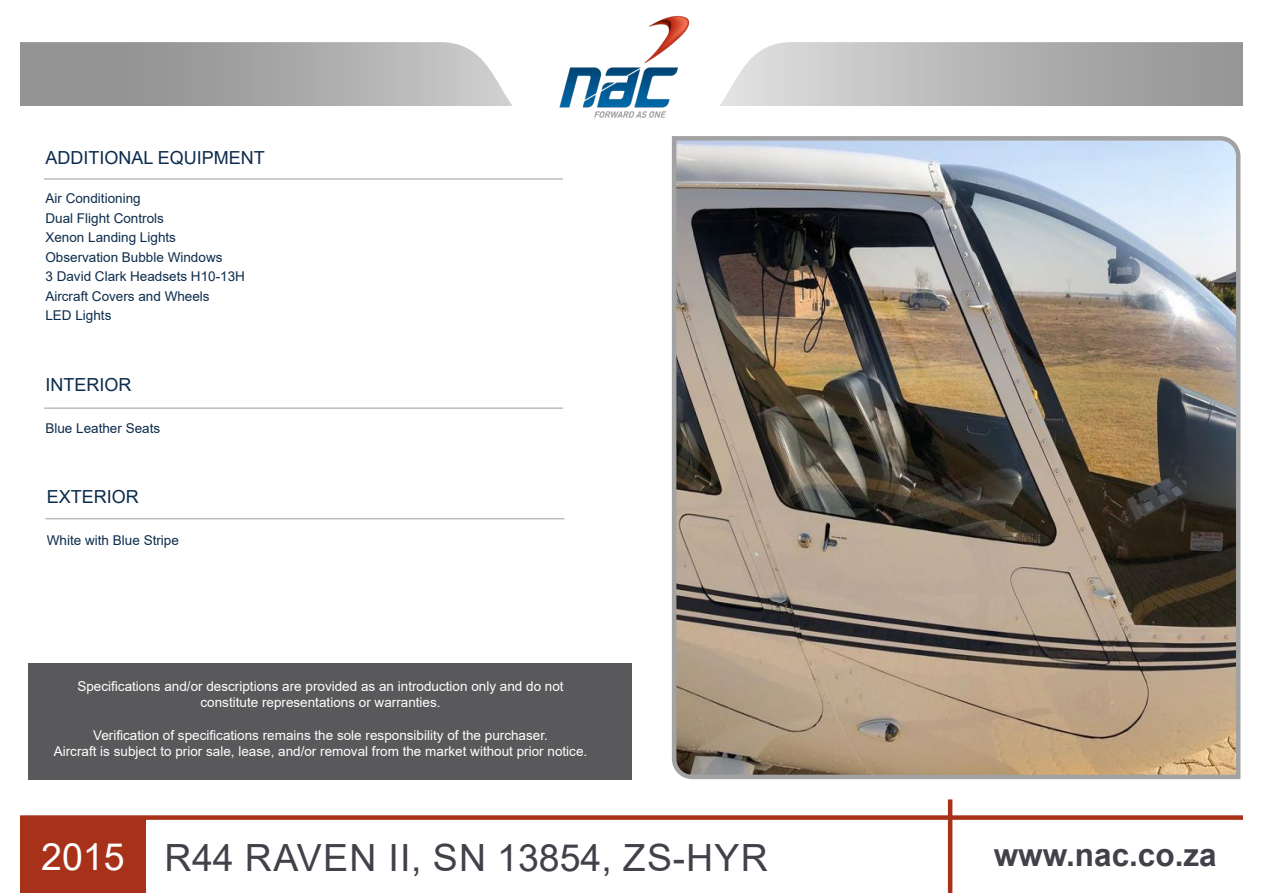
<style>
.page{position:relative;width:1263px;height:893px;background:#fff}
.page>*{position:absolute;margin:0;border:0;box-sizing:border-box;transform-origin:0 0}
.t1{font:37.5px "Arial";letter-spacing:.01em;color:#434049}
.t2{font:700 31.5px "Arial";color:#434049}
.t3{font:18px "Arial";color:#0d2c4c}
.t4{font:13.5px "Arial";color:#fff}
.t5{font:13.5px "Arial";color:#0d2c4c}
.s1{color:#fff}
</style>
<div class="page">
<hr style="left:44px;top:178px;width:519px;height:2px;background:#bdbdbd">
<img style="left:672px;top:136px;width:569px;height:644px">
<hr style="left:44px;top:407px;width:519px;height:2px;background:#bdbdbd">
<hr style="left:45px;top:518px;width:519px;height:1px;background:#bdbdbd">
<div style="left:28px;top:663px;width:603px;height:116px;background:#59595c"></div>
<svg style="left:20px;top:42px;width:493px;height:64px;background:#ababab"></svg>
<svg style="left:720px;top:42px;width:523px;height:64px;background:#b9b9b9"></svg>
<hr style="left:948px;top:799px;width:4px;height:94px;background:#a8311a">
<div style="left:0;top:815px;width:1244px;height:5px;background:#a8311a"></div>
<div style="left:1px;top:817px;width:145px;height:75px;background:#a8311a"></div>
<img style="left:559px;top:15px;width:131px;height:103px">
<div style="left:1px;top:0;width:19px;height:893px;background:#fff"></div>
<p class="t3" style="left:45px;top:146px;width:221px">ADDITIONAL EQUIPMENT</p>
<p class="t5" style="left:45px;top:189px;width:97px">Air Conditioning</p>
<p class="t5" style="left:45px;top:209px;width:120px">Dual Flight Controls</p>
<p class="t5" style="left:45px;top:228px;width:132px">Xenon Landing Lights</p>
<p class="t5" style="left:45px;top:248px;width:179px">Observation Bubble Windows</p>
<p class="t5" style="left:45px;top:267px;width:201px">3 David Clark Headsets H10-13H</p>
<p class="t5" style="left:45px;top:287px;width:166px">Aircraft Covers and Wheels</p>
<p class="t5" style="left:45px;top:306px;width:68px">LED Lights</p>
<p class="t3" style="left:45px;top:373px;width:88px">INTERIOR</p>
<p class="t5" style="left:45px;top:419px;width:116px">Blue Leather Seats</p>
<p class="t3" style="left:47px;top:485px;width:94px">EXTERIOR</p>
<p class="t5" style="left:47px;top:531px;width:134px">White with Blue Stripe</p>
<p class="t4" style="left:77px;top:677px;width:488px">Specifications and/or descriptions are provided as an introduction only and do not</p>
<p class="t4" style="left:200px;top:693px;width:242px">constitute representations or warranties.</p>
<p class="t4" style="left:93px;top:726px;width:456px">Verification of specifications remains the sole responsibility of the purchaser.</p>
<p class="t4" style="left:54px;top:742px;width:535px">Aircraft is subject to prior sale, lease, and/or removal from the market without prior notice.</p>
<h1 class="t1" style="left:41px;top:832px;width:728px"><span class="s1">2015</span> R44 RAVEN II, SN 13854, ZS-HYR</h1>
<h2 class="t2" style="left:994px;top:833px;width:224px">www.nac.co.za</h2>
</div>
